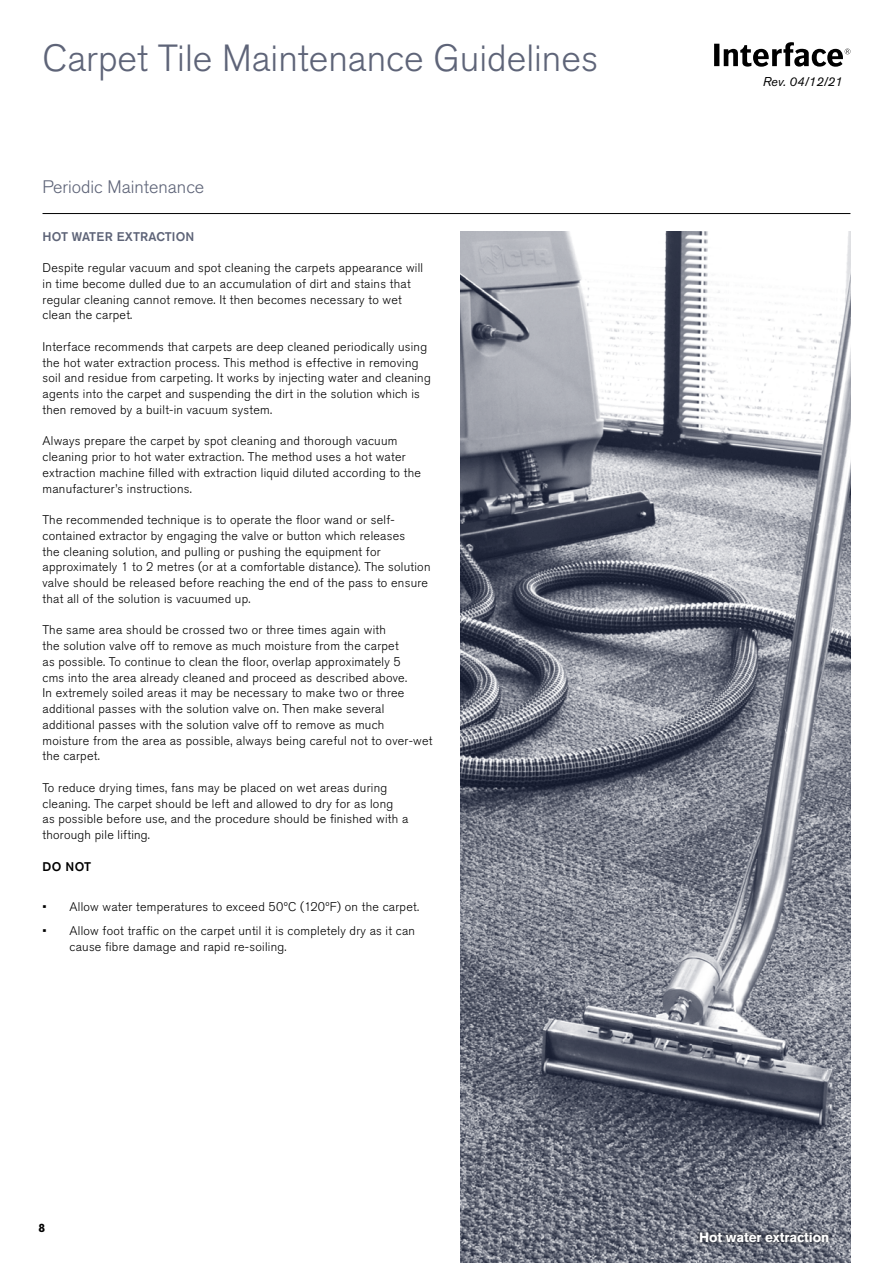
<style>
.page{position:relative;width:893px;height:1263px;background:#fff}
.page>*{position:absolute;margin:0;border:0;box-sizing:border-box;transform-origin:0 0}
.t1{font:300 37.5px "Akzidenz Grotesk Pro";color:#5e6478}
.t2{font:300 18px "Akzidenz Grotesk Pro";color:#5e6478}
.t3{font:700 13.5px "Akzidenz Grotesk Pro";letter-spacing:-.01em;color:#fff}
.t4{font:italic 12.75px "Akzidenz Grotesk Pro";color:#000}
.t5{font:300 12.45px/15.8px "Akzidenz Grotesk Pro";letter-spacing:.02em;color:#000}
.t6{font:500 12.45px "Akzidenz Grotesk Pro";letter-spacing:.01em;color:#5e6478}
.t7{font:500 12.45px "Akzidenz Grotesk Pro";color:#000}
.t8{font:700 12px "Akzidenz Grotesk Pro";color:#000}
</style>
<div class="page">
<svg style="left:714px;top:42px;width:136px;height:25px"></svg>
<img style="left:460px;top:231px;width:390px;height:1032px">
<hr style="left:43px;top:213px;width:807px;height:1px;background:#000">
<div style="left:695px;top:1228px;width:137px;height:18px;background:#000;opacity:.75"></div>
<h1 class="t1" style="left:43px;top:43px;width:557px">Carpet Tile Maintenance Guidelines</h1>
<h2 class="t2" style="left:43px;top:179px;width:163px">Periodic Maintenance</h2>
<p class="t6" style="left:43px;top:232px;width:153px">HOT WATER EXTRACTION</p>
<p class="t5" style="left:43px;top:261px;width:382px">Despite regular vacuum and spot cleaning the carpets appearance will in time become dulled due to an accumulation of dirt and stains that regular cleaning cannot remove. It then becomes necessary to wet clean the carpet.</p>
<p class="t5" style="left:43px;top:340px;width:390px">Interface recommends that carpets are deep cleaned periodically using the hot water extraction process. This method is effective in removing soil and residue from carpeting. It works by injecting water and cleaning agents into the carpet and suspending the dirt in the solution which is then removed by a built-in vacuum system.</p>
<p class="t5" style="left:43px;top:434px;width:380px">Always prepare the carpet by spot cleaning and thorough vacuum cleaning prior to hot water extraction. The method uses a hot water extraction machine filled with extraction liquid diluted according to the manufacturer’s instructions.</p>
<p class="t5" style="left:43px;top:513px;width:389px">The recommended technique is to operate the floor wand or self&shy;contained extractor by engaging the valve or button which releases<br>the cleaning solution, and pulling or pushing the equipment for approximately 1 to 2 metres (or at a comfortable distance). The solution valve should be released before reaching the end of the pass to ensure that all of the solution is vacuumed up.</p>
<p class="t5" style="left:43px;top:623px;width:391px">The same area should be crossed two or three times again with<br>the solution valve off to remove as much moisture from the carpet<br>as possible. To continue to clean the floor, overlap approximately 5<br>cms into the area already cleaned and proceed as described above.<br>In extremely soiled areas it may be necessary to make two or three additional passes with the solution valve on. Then make several additional passes with the solution valve off to remove as much moisture from the area as possible, always being careful not to over-wet the carpet.</p>
<p class="t5" style="left:43px;top:781px;width:367px">To reduce drying times, fans may be placed on wet areas during cleaning. The carpet should be left and allowed to dry for as long as possible before use, and the procedure should be finished with a thorough pile lifting.</p>
<p class="t7" style="left:43px;top:862px;width:50px">DO NOT</p>
<p class="t5" style="left:43px;top:899px;width:378px">• Allow water temperatures to exceed 50ºC (120ºF) on the carpet.</p>
<p class="t5" style="left:70px;top:924px;width:347px;text-indent:-27px">• Allow foot traffic on the carpet until it is completely dry as it can cause fibre damage and rapid re-soiling.</p>
<p class="t4" style="left:763px;top:74px;width:81px">Rev. 04/12/21</p>
<p class="t8" style="left:38px;top:1223px;width:8px">8</p>
<p class="t3" style="left:699px;top:1232px;width:132px">Hot water extraction</p>
</div>
